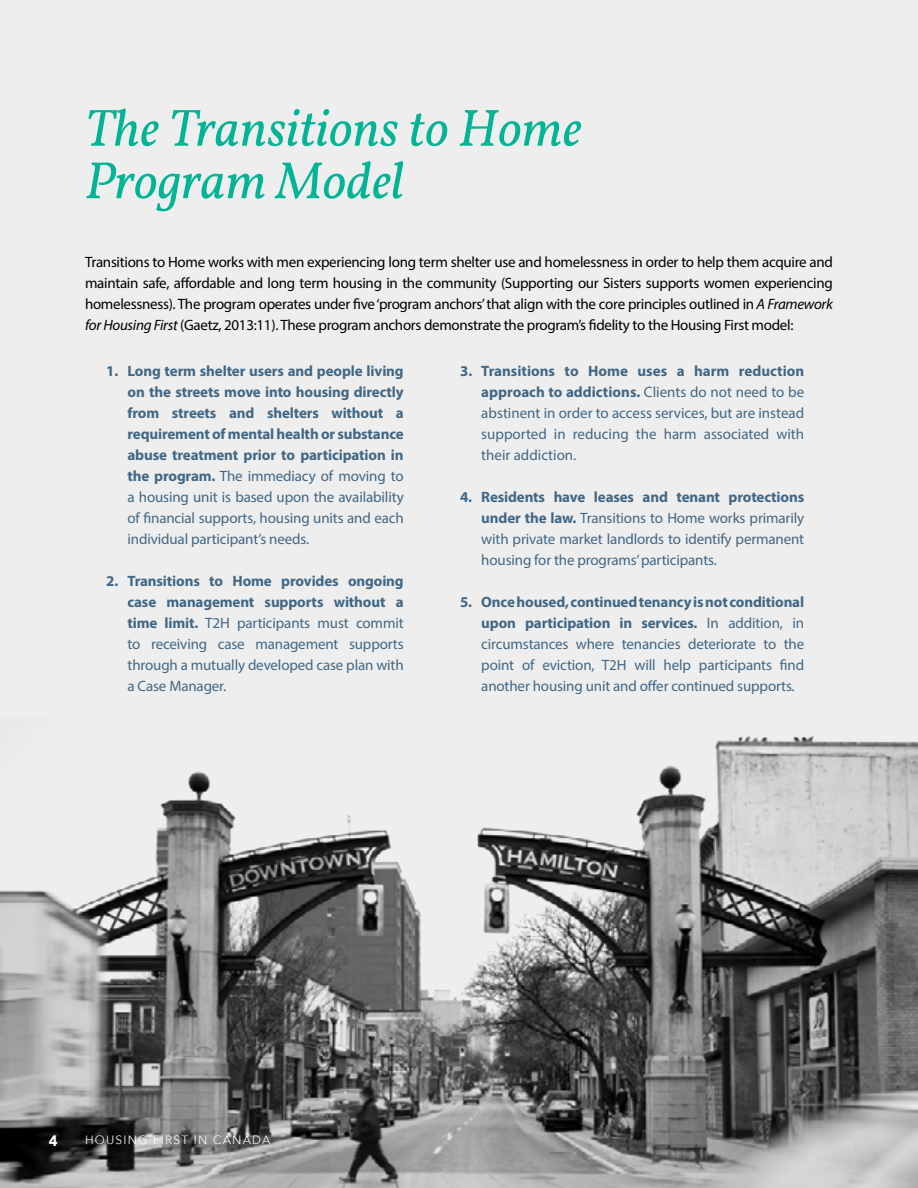
<style>
.page{position:relative;width:918px;height:1188px;background:#eee}
.page>*{position:absolute;margin:0;border:0;box-sizing:border-box;transform-origin:0 0}
.t1{font:italic 52.5px/52.5px "Vollkorn";color:#00b495}
.t2{font:15px/21px "Myriad Pro";letter-spacing:-.01em;color:#416786;text-align:justify}
.t3{font:15px/21px "Myriad Pro";letter-spacing:-.02em;color:#000;text-align:justify}
.t4{font:700 15px/21px "Myriad Pro";letter-spacing:-.01em;color:#416786;text-align:justify}
.t5{font:900 15px "Avenir LT Std";color:#fff}
.t6{font:300 12px "Avenir 35";letter-spacing:.1em;color:#fff}
.s1{font-style:italic}
.s2{font-weight:400}
.s3{font-weight:700}
</style>
<div class="page">
<img style="left:0;top:735px;width:918px;height:453px">
<h1 class="t1" style="left:85px;top:102px;width:498px">The Transitions to Home<br>Program Model</h1>
<p class="t3" style="left:85px;top:251px;width:749px">Transitions to Home works with men experiencing long term shelter use and homelessness in order to help them acquire and maintain safe, affordable and long term housing in the community (Supporting our Sisters supports women experiencing homelessness). The program operates under five ‘program anchors’ that align with the core principles outlined in <span class="s1">A Framework for Housing First</span> (Gaetz, 2013:11). These program anchors demonstrate the program’s fidelity to the Housing First model:</p>
<p class="t4" style="left:128px;top:360px;width:278px;text-indent:-21px">1. Long term shelter users and people living on the streets move into housing directly from streets and shelters without a requirement of mental health or substance abuse treatment prior to participation in the program. <span class="s2">The immediacy of moving to a housing unit is based upon the availability of financial supports, housing units and each individual participant’s needs.</span></p>
<p class="t2" style="left:128px;top:570px;width:278px;text-indent:-21px"><span class="s3">2. Transitions to Home provides ongoing case management supports without a time limit.</span> T2H participants must commit to receiving case management supports through a mutually developed case plan with a Case Manager.</p>
<p class="t2" style="left:481px;top:360px;width:324px;text-indent:-21px"><span class="s3">3. Transitions to Home uses a harm reduction approach to addictions.</span> Clients do not need to be abstinent in order to access services, but are instead supported in reducing the harm associated with their addiction.</p>
<p class="t2" style="left:481px;top:486px;width:324px;text-indent:-21px"><span class="s3">4. Residents have leases and tenant protections under the law.</span> Transitions to Home works primarily with private market landlords to identify permanent housing for the programs’ participants.</p>
<p class="t2" style="left:481px;top:591px;width:324px;text-indent:-21px"><span class="s3">5. Once housed, continued tenancy is not conditional upon participation in services.</span> In addition, in circumstances where tenancies deteriorate to the point of eviction, T2H will help participants find another housing unit and offer continued supports.</p>
<p class="t5" style="left:49px;top:1132px;width:10px">4</p>
<p class="t6" style="left:85px;top:1133px;width:187px">HOUSING FIRST IN CANADA</p>
</div>
